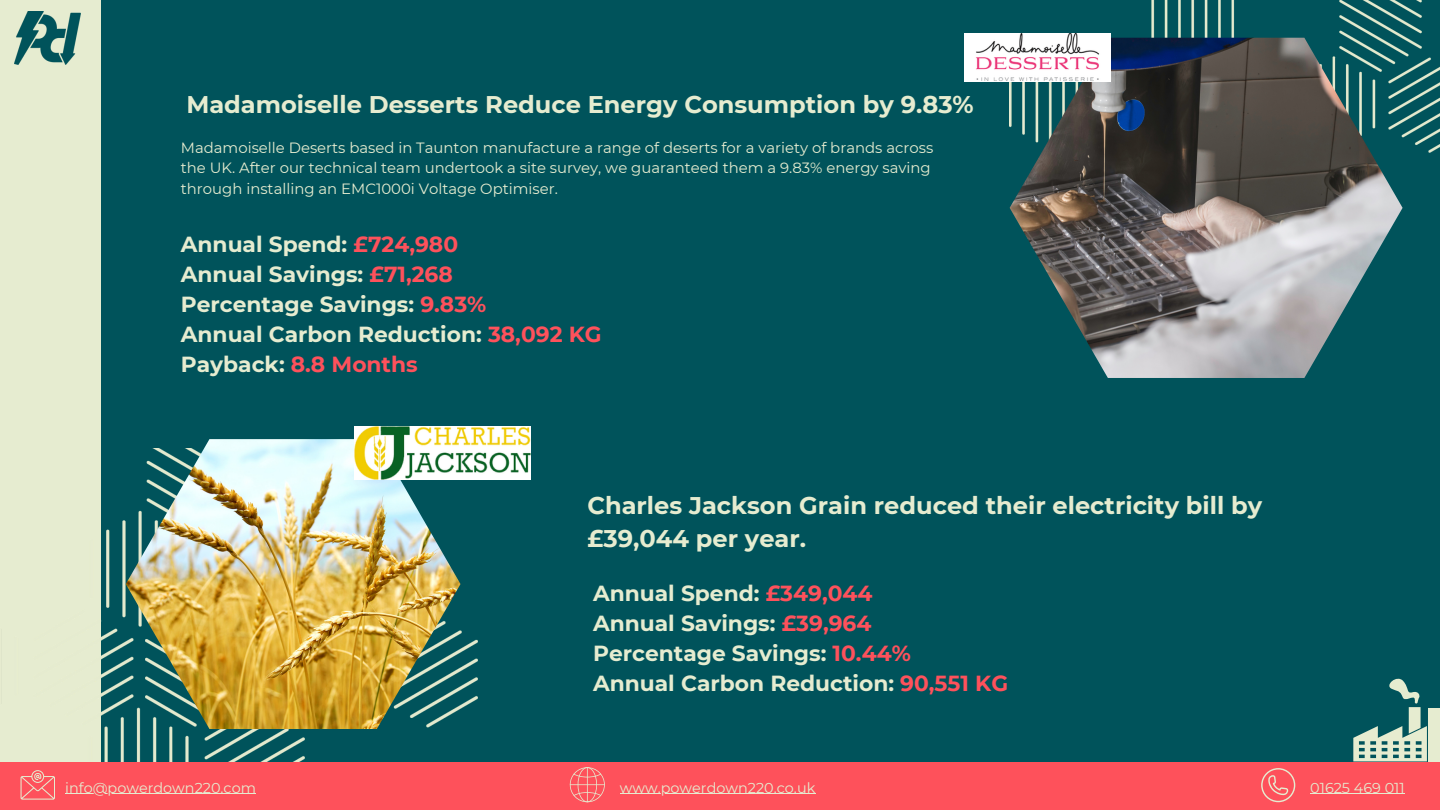
<style>
.page{position:relative;width:1440px;height:810px;background:#fff}
.page>*{position:absolute;margin:0;border:0;box-sizing:border-box;transform-origin:0 0}
.t1{font:700 24.1px/33.8px "Montserrat";color:#e6ecd0}
.t2{font:700 21.8px "Montserrat";color:#e6ecd0}
.t3{font:700 21.8px "Montserrat";color:#fe515b}
.t4{font:14.8px/20.2px "Montserrat";color:#e6ecd0}
.t5{font:14.4px "Montserrat";color:#e6ecd0}
.s1{color:#fe515b}
.s2{color:#e6ecd0}
</style>
<div class="page">
<div style="left:0;top:761px;width:1440px;height:49px;background:#fe515b"></div>
<svg style="left:21px;top:770px;width:34px;height:30px"></svg>
<svg style="left:570px;top:767px;width:35px;height:35px"></svg>
<hr style="left:570px;top:784px;width:35px;height:1px;background:#e6ecd0">
<svg style="left:1261px;top:768px;width:34px;height:34px"></svg>
<div style="left:0;top:0;width:102px;height:761px;background:#e6ecd0"></div>
<div style="left:102px;top:0;width:1338px;height:761px;background:#00535b"></div>
<img style="left:0;top:448px;width:477px;height:314px">
<img style="left:15px;top:12px;width:66px;height:52px">
<img style="left:1009px;top:0;width:431px;height:208px">
<img style="left:1010px;top:38px;width:393px;height:340px">
<img style="left:964px;top:34px;width:147px;height:47px">
<img style="left:126px;top:439px;width:335px;height:290px">
<div style="left:1428px;top:708px;width:12px;height:53px;background:#e6ecd0"></div>
<svg style="left:1353px;top:678px;width:74px;height:83px"></svg>
<img style="left:355px;top:427px;width:176px;height:52px">
<hr style="left:65px;top:793px;width:191px;height:1px;background:#e6ecd0">
<hr style="left:620px;top:793px;width:195px;height:1px;background:#e6ecd0">
<hr style="left:1310px;top:793px;width:95px;height:1px;background:#e6ecd0">
<p class="t1" style="left:186px;top:87px;width:789px">Madamoiselle Desserts Reduce Energy Consumption by 9.83%</p>
<p class="t4" style="left:181px;top:138px;width:754px">Madamoiselle Deserts based in Taunton manufacture a range of deserts for a variety of brands across the UK. After our technical team undertook a site survey, we guaranteed them a 9.83% energy saving through installing an EMC1000i Voltage Optimiser.</p>
<p class="t2" style="left:181px;top:231px;width:279px">Annual Spend: <span class="s1">£724,980</span></p>
<p class="t2" style="left:181px;top:261px;width:274px">Annual Savings: <span class="s1">£71,268</span></p>
<p class="t2" style="left:181px;top:291px;width:307px">Percentage Savings: <span class="s1">9.83%</span></p>
<p class="t2" style="left:181px;top:321px;width:422px">Annual Carbon Reduction: <span class="s1">38,092 KG</span></p>
<p class="t3" style="left:181px;top:351px;width:238px"><span class="s2">Payback:</span> 8.8 Months</p>
<p class="t1" style="left:587px;top:488px;width:676px">Charles Jackson Grain reduced their electricity bill by £39,044 per year.</p>
<p class="t2" style="left:593px;top:580px;width:281px">Annual Spend: <span class="s1">£349,044</span></p>
<p class="t2" style="left:593px;top:610px;width:280px">Annual Savings: <span class="s1">£39,964</span></p>
<p class="t2" style="left:593px;top:640px;width:319px">Percentage Savings: <span class="s1">10.44%</span></p>
<p class="t2" style="left:593px;top:670px;width:417px">Annual Carbon Reduction: <span class="s1">90,551 KG</span></p>
<p class="t5" style="left:65px;top:779px;width:192px">info@powerdown220.com</p>
<p class="t5" style="left:620px;top:779px;width:197px">www.powerdown220.co.uk</p>
<p class="t5" style="left:1310px;top:779px;width:96px">01625 469 011</p>
</div>
